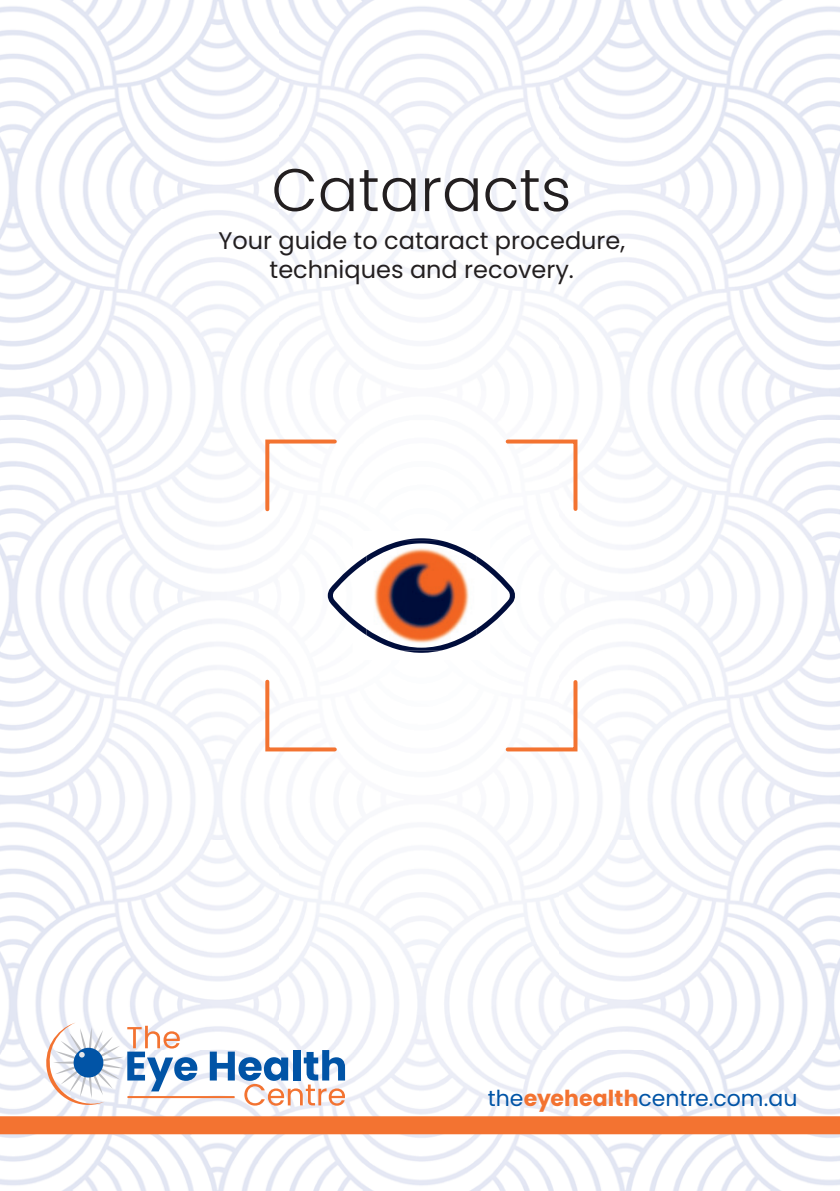
<style>
.page{position:relative;width:840px;height:1191px;background:#fff}
.page>*{position:absolute;margin:0;border:0;box-sizing:border-box;transform-origin:0 0}
.t1{font:300 60px "Poppins";color:#231f20}
.t2{font:24px/28.8px "Poppins";color:#231f20;text-align:center}
.t3{font:22px "Poppins";color:#0154a6}
.s1{font-weight:700;color:#f37331}
</style>
<div class="page">
<img style="left:0;top:0;width:839px;height:1191px">
<img style="left:352px;top:531px;width:57px;height:35px">
<img style="left:366px;top:541px;width:110px;height:106px">
<img style="left:366px;top:541px;width:57px;height:21px">
<svg style="left:263px;top:437px;width:75px;height:76px"></svg>
<svg style="left:503px;top:437px;width:76px;height:76px"></svg>
<svg style="left:263px;top:677px;width:75px;height:76px"></svg>
<svg style="left:503px;top:678px;width:76px;height:75px"></svg>
<div style="left:0;top:1116px;width:839px;height:18px;background:#f37331"></div>
<svg style="left:210px;top:1050px;width:135px;height:55px"></svg>
<svg style="left:46px;top:1022px;width:151px;height:83px"></svg>
<hr style="left:127px;top:1096px;width:108px;height:2px;background:#f37331">
<h1 class="t1" style="left:271px;top:155px;width:301px">Cataracts</h1>
<p class="t2" style="left:218px;top:227px;width:408px">Your guide to cataract procedure, techniques and recovery.</p>
<p class="t3" style="left:487px;top:1085px;width:311px">the<span class="s1">eyehealth</span>centre.com.au</p>
</div>
